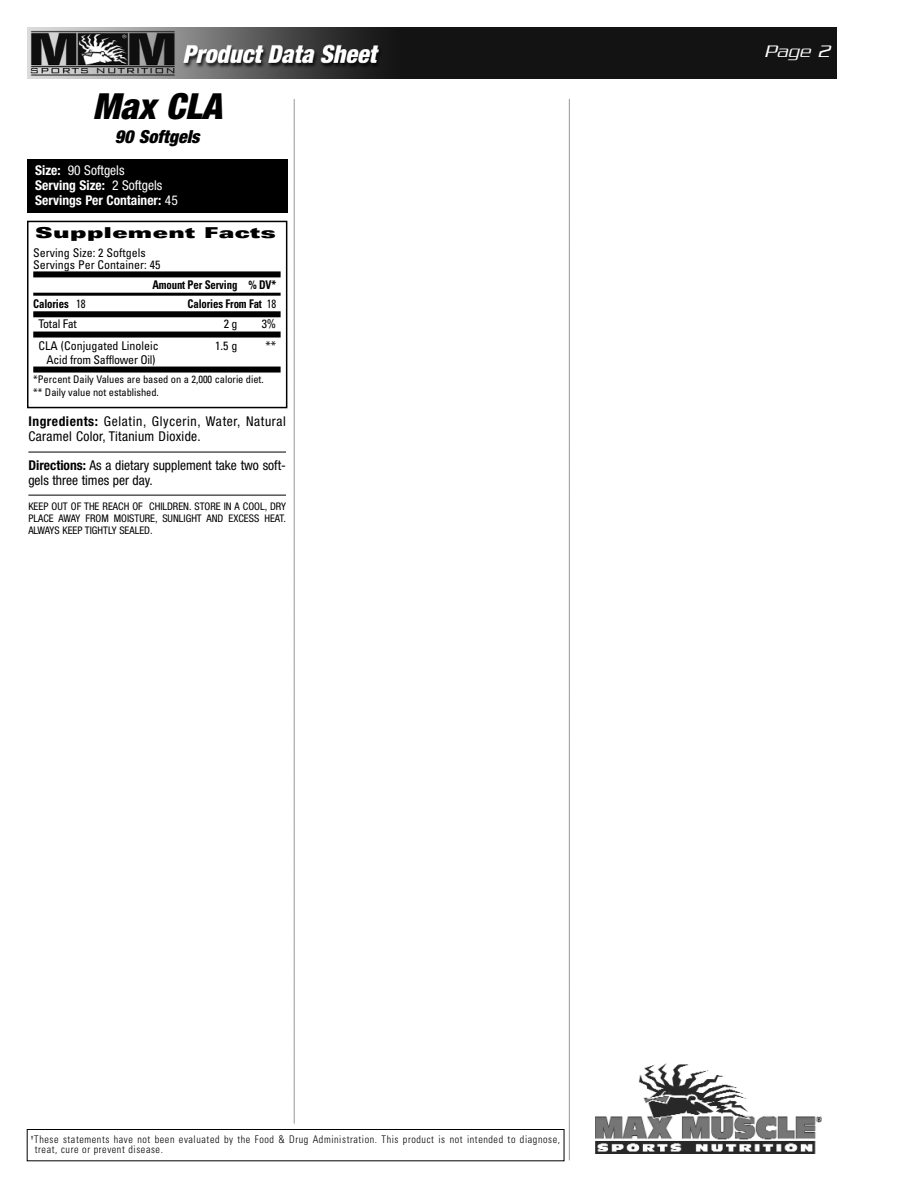
<style>
.page{position:relative;width:918px;height:1188px;background:#fff}
.page>*{position:absolute;margin:0;border:0;box-sizing:border-box;transform-origin:0 0}
.t1{font:italic 900 condensed 36px "Helvetica Neue";color:#000}
.t2{font:italic 900 condensed 18px "Helvetica Neue";color:#000}
.t3{font:italic 300 18px "Serpentine";color:#fff}
.t4{font:900 expanded 15px "Univers";letter-spacing:.025em;color:#000;scale:1.2 1}
.t5{font:condensed 13.5px/15px "Helvetica Neue";letter-spacing:.025em;color:#000}
.t6{font:condensed 13.5px/15px "Helvetica Neue";color:#000}
.t7{font:700 condensed 13.5px/15px "Helvetica Neue";color:#fff}
.t8{font:condensed 12px/12px "Univers";color:#000}
.t9{font:700 condensed 12px "Univers";letter-spacing:-.015em;color:#000;scale:.9 1}
.t10{font:condensed 12px "Univers";letter-spacing:-.02em;color:#000}
.t11{font:300 condensed 10.5px/10.5px "Univers";letter-spacing:.055em;color:#000}
.t12{font:condensed 10.5px/12px "Helvetica Neue";color:#000;text-align:justify}
.t13{font:condensed 10.5px/13.5px "Univers";letter-spacing:-.005em;color:#000}
.t14{font:700 condensed 4.5px "Helvetica Neue";color:#000}
.s1{font-weight:400}
.s2{font-weight:700}
</style>
<div class="page">
<img style="left:27px;top:27px;width:810px;height:51px">
<svg style="left:294px;top:98px;width:1px;height:1027px"></svg>
<img style="left:596px;top:1063px;width:226px;height:91px">
<svg style="left:569px;top:98px;width:1px;height:1063px"></svg>
<div style="left:27px;top:159px;width:260px;height:54px;background:#000"></div>
<div style="left:27px;top:1129px;width:537px;height:32px;border:1px solid #000"></div>
<hr style="left:28px;top:452px;width:258px;height:1px;background:#000">
<hr style="left:28px;top:495px;width:258px;height:1px;background:#000">
<div style="left:27px;top:221px;width:260px;height:187px;border:2px solid #000"></div>
<div style="left:33px;top:271px;width:248px;height:6px;background:#000"></div>
<hr style="left:33px;top:293px;width:248px;height:3px;background:#000">
<div style="left:33px;top:311px;width:248px;height:6px;background:#000"></div>
<div style="left:33px;top:332px;width:248px;height:6px;background:#000"></div>
<div style="left:33px;top:367px;width:248px;height:6px;background:#000"></div>
<h1 class="t1" style="left:93px;top:93px;width:130px">Max CLA</h1>
<h2 class="t2" style="left:115px;top:130px;width:90px">90 Softgels</h2>
<p class="t7" style="left:35px;top:164px;width:144px">Size: <span class="s1">90 Softgels<br></span>Serving Size: <span class="s1">2 Softgels<br></span>Servings Per Container: <span class="s1">45</span></p>
<h3 class="t4" style="left:35px;top:227px;width:202px">Supplement Facts</h3>
<p class="t8" style="left:33px;top:248px;width:129px">Serving Size: 2 Softgels<br>Servings Per Container: 45</p>
<p class="t9" style="left:152px;top:280px;width:139px">Amount Per Serving % DV*</p>
<p class="t9" style="left:33px;top:299px;width:60px">Calories <span class="s1">18</span></p>
<p class="t9" style="left:188px;top:299px;width:100px">Calories From Fat <span class="s1">18</span></p>
<p class="t10" style="left:39px;top:320px;width:40px">Total Fat</p>
<p class="t8" style="left:224px;top:319px;width:15px">2 g</p>
<p class="t8" style="left:262px;top:319px;width:16px">3%</p>
<p class="t8" style="left:39px;top:341px;width:122px">CLA (Conjugated Linoleic</p>
<p class="t8" style="left:215px;top:341px;width:24px">1.5 g</p>
<p class="t8" style="left:266px;top:341px;width:12px">**</p>
<p class="t10" style="left:47px;top:355px;width:110px">Acid from Safflower Oil)</p>
<p class="t13" style="left:33px;top:373px;width:232px">*Percent Daily Values are based on a 2,000 calorie diet. ** Daily value not established.</p>
<p class="t5" style="left:28px;top:415px;width:259px"><span class="s2">Ingredients:</span> Gelatin, Glycerin, Water, Natural<br>Caramel Color, Titanium Dioxide.</p>
<p class="t6" style="left:28px;top:459px;width:259px"><span class="s2">Directions:</span> As a dietary supplement take two soft&shy;gels three times per day.</p>
<p class="t12" style="left:28px;top:502px;width:259px">KEEP OUT OF THE REACH OF CHILDREN. STORE IN A COOL, DRY PLACE AWAY FROM MOISTURE, SUNLIGHT AND EXCESS HEAT.<br>ALWAYS KEEP TIGHTLY SEALED.</p>
<h2 class="t3" style="left:765px;top:45px;width:70px">Page 2</h2>
<p class="t14" style="left:31px;top:1136px;width:4px">†</p>
<p class="t11" style="left:34px;top:1135px;width:527px">These statements have not been evaluated by the Food &amp; Drug Administration. This product is not intended to diagnose, treat, cure or prevent disease.</p>
</div>
